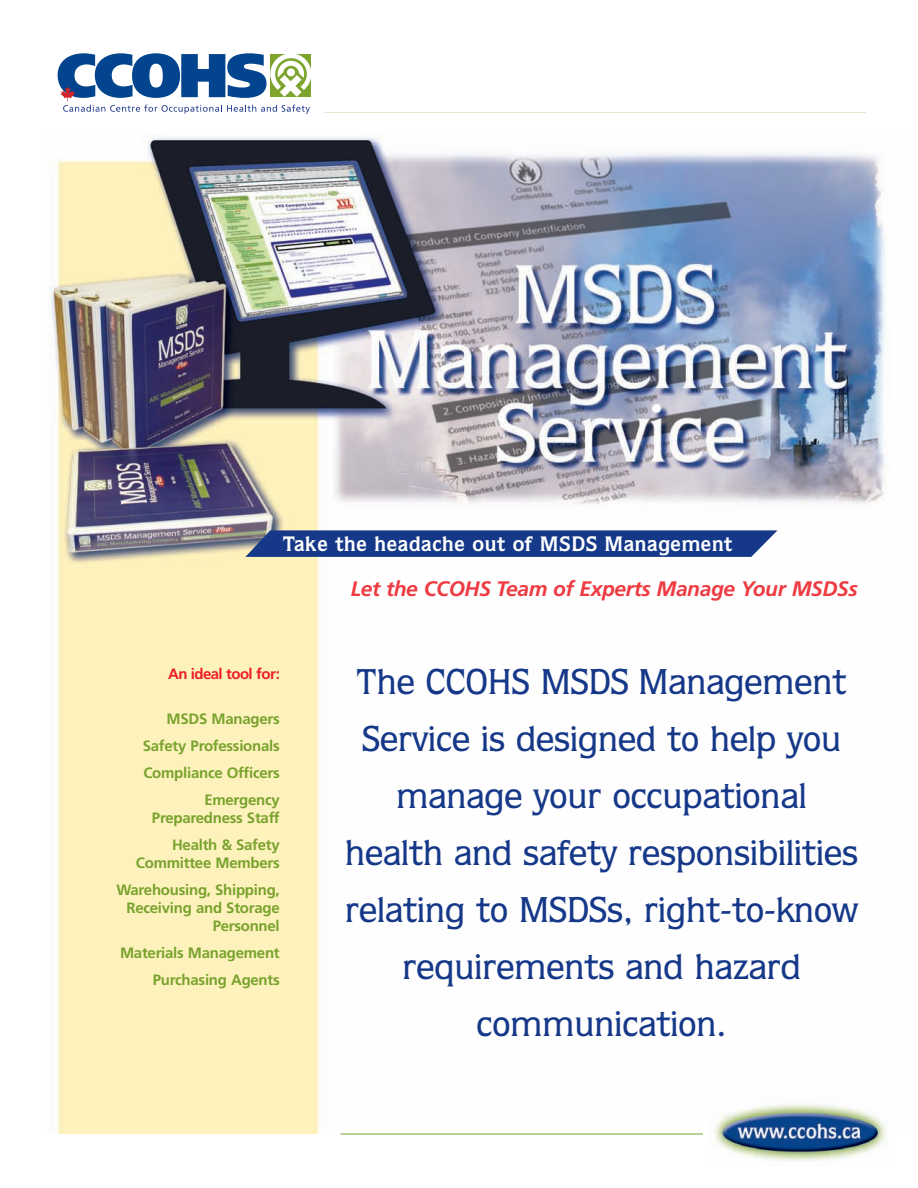
<style>
.page{position:relative;width:918px;height:1188px;background:#fff}
.page>*{position:absolute;margin:0;border:0;box-sizing:border-box;transform-origin:0 0}
.t1{font:500 36px/57px "Quorum";color:#153889;text-align:center}
.t2{font:italic 700 21px "Frutiger";letter-spacing:-.015em;color:#ee3a41}
.t3{font:700 21px "Quorum";letter-spacing:.03em;color:#fff}
.t4{font:700 15px/27px "Frutiger";letter-spacing:-.015em;color:#78a22d;text-align:right}
.t5{font:700 15px "Frutiger";letter-spacing:-.04em;color:#ee1e24}
</style>
<div class="page">
<img style="left:49px;top:135px;width:836px;height:999px">
<hr style="left:324px;top:112px;width:542px;height:1px;background:#7da52d">
<svg style="left:58px;top:53px;width:253px;height:61px"></svg>
<hr style="left:340px;top:1134px;width:366px;height:1px;background:#78a22d">
<svg style="left:245px;top:530px;width:532px;height:27px;background:#21428d"></svg>
<div style="left:703px;top:1097px;width:194px;height:75px;background:#fff"></div>
<img style="left:714px;top:1104px;width:173px;height:57px">
<h2 class="t3" style="left:283px;top:537px;width:451px">Take the headache out of MSDS Management</h2>
<p class="t5" style="left:168px;top:668px;width:113px">An ideal tool for:</p>
<p class="t4" style="left:143px;top:706px;width:139px">MSDS Managers<br>Safety Professionals<br>Compliance Officers<br>Emergency</p>
<p class="t4" style="left:152px;top:805px;width:129px">Preparedness Staff<br>Health &amp; Safety</p>
<p class="t4" style="left:116px;top:850px;width:165px">Committee Members<br>Warehousing, Shipping,</p>
<p class="t4" style="left:127px;top:900px;width:155px;line-height:18px">Receiving and Storage<br>Personnel</p>
<p class="t4" style="left:120px;top:940px;width:161px">Materials Management<br>Purchasing Agents</p>
<h2 class="t2" style="left:351px;top:581px;width:509px">Let the CCOHS Team of Experts Manage Your MSDSs</h2>
<h1 class="t1" style="left:345px;top:657px;width:515px">The CCOHS MSDS Management<br>Service is designed to help you manage your occupational health and safety responsibilities relating to MSDSs, right-to-know requirements and hazard communication.</h1>
</div>
